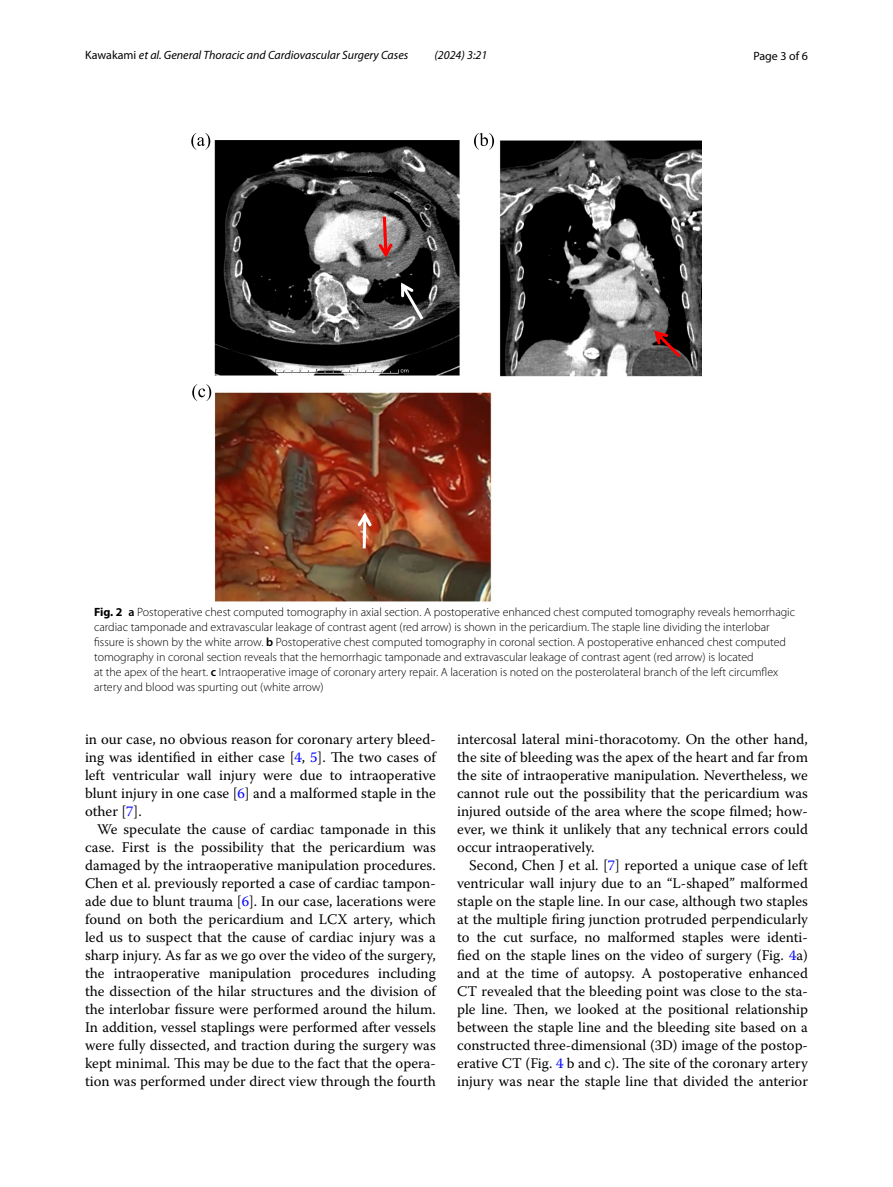
<style>
.page{position:relative;width:893px;height:1187px;background:#fff}
.page>*{position:absolute;margin:0;border:0;box-sizing:border-box;transform-origin:0 0}
.t1{font:14.7px/18px "Warnock Pro";color:#000;text-align:justify}
.t2{font:300 12px/15px "Myriad Pro";color:#000}
.t3{font:italic 12px "Myriad Pro";color:#000}
.t4{font:12px "Myriad Pro";color:#000}
.s1{font-style:normal}
.s2{font-weight:700}
.s3{font-weight:600}
.s4{color:#00f}
</style>
<div class="page">
<img style="left:215px;top:140px;width:487px;height:461px">
<svg style="left:379px;top:217px;width:14px;height:40px"></svg>
<svg style="left:358px;top:512px;width:14px;height:36px"></svg>
<svg style="left:654px;top:330px;width:27px;height:27px"></svg>
<svg style="left:474px;top:133px;width:20px;height:17px"></svg>
<svg style="left:191px;top:133px;width:19px;height:17px"></svg>
<svg style="left:401px;top:282px;width:22px;height:38px"></svg>
<svg style="left:192px;top:384px;width:19px;height:17px"></svg>
<p class="t3" style="left:85px;top:48px;width:325px"><span class="s1">Kawakami</span> et al. General Thoracic and Cardiovascular Surgery Cases</p>
<p class="t3" style="left:434px;top:48px;width:54px">(2024) 3:21</p>
<p class="t4" style="left:753px;top:48px;width:56px">Page 3 of 6</p>
<p class="t2" style="left:94px;top:605px;width:703px"><span class="s2">Fig. 2</span> <span class="s3">a</span> Postoperative chest computed tomography in axial section. A postoperative enhanced chest computed tomography reveals hemorrhagic cardiac tamponade and extravascular leakage of contrast agent (red arrow) is shown in the pericardium. The staple line dividing the interlobar fissure is shown by the white arrow. <span class="s3">b</span> Postoperative chest computed tomography in coronal section. A postoperative enhanced chest computed tomography in coronal section reveals that the hemorrhagic tamponade and extravascular leakage of contrast agent (red arrow) is located<br>at the apex of the heart. <span class="s3">c</span> Intraoperative image of coronary artery repair. A laceration is noted on the posterolateral branch of the left circumflex artery and blood was spurting out (white arrow)</p>
<p class="t1" style="left:85px;top:729px;width:352px">in our case, no obvious reason for coronary artery bleed&shy;ing was identified in either case [<span class="s4">4</span>, <span class="s4">5</span>]. The two cases of left ventricular wall injury were due to intraoperative blunt injury in one case [<span class="s4">6</span>] and a malformed staple in the other [<span class="s4">7</span>].</p>
<p class="t1" style="left:85px;top:819px;width:352px;text-indent:12px">We speculate the cause of cardiac tamponade in this case. First is the possibility that the pericardium was damaged by the intraoperative manipulation procedures.<br>Chen et al. previously reported a case of cardiac tampon&shy;ade due to blunt trauma [<span class="s4">6</span>]. In our case, lacerations were found on both the pericardium and LCX artery, which led us to suspect that the cause of cardiac injury was a sharp injury. As far as we go over the video of the surgery, the intraoperative manipulation procedures including the dissection of the hilar structures and the division of the interlobar fissure were performed around the hilum.<br>In addition, vessel staplings were performed after vessels were fully dissected, and traction during the surgery was kept minimal. This may be due to the fact that the opera&shy;tion was performed under direct view through the fourth</p>
<p class="t1" style="left:457px;top:729px;width:352px">intercosal lateral mini-thoracotomy. On the other hand, the site of bleeding was the apex of the heart and far from the site of intraoperative manipulation. Nevertheless, we cannot rule out the possibility that the pericardium was injured outside of the area where the scope filmed; how&shy;ever, we think it unlikely that any technical errors could occur intraoperatively.</p>
<p class="t1" style="left:457px;top:855px;width:352px;text-indent:12px">Second, Chen J et al. [<span class="s4">7</span>] reported a unique case of left ventricular wall injury due to an “L-shaped” malformed staple on the staple line. In our case, although two staples at the multiple firing junction protruded perpendicularly to the cut surface, no malformed staples were identi&shy;fied on the staple lines on the video of surgery (Fig. <span class="s4">4</span>a) and at the time of autopsy. A postoperative enhanced CT revealed that the bleeding point was close to the sta&shy;ple line. Then, we looked at the positional relationship between the staple line and the bleeding site based on a constructed three-dimensional (3D) image of the postop&shy;erative CT (Fig. <span class="s4">4</span> b and c). The site of the coronary artery injury was near the staple line that divided the anterior</p>
</div>
